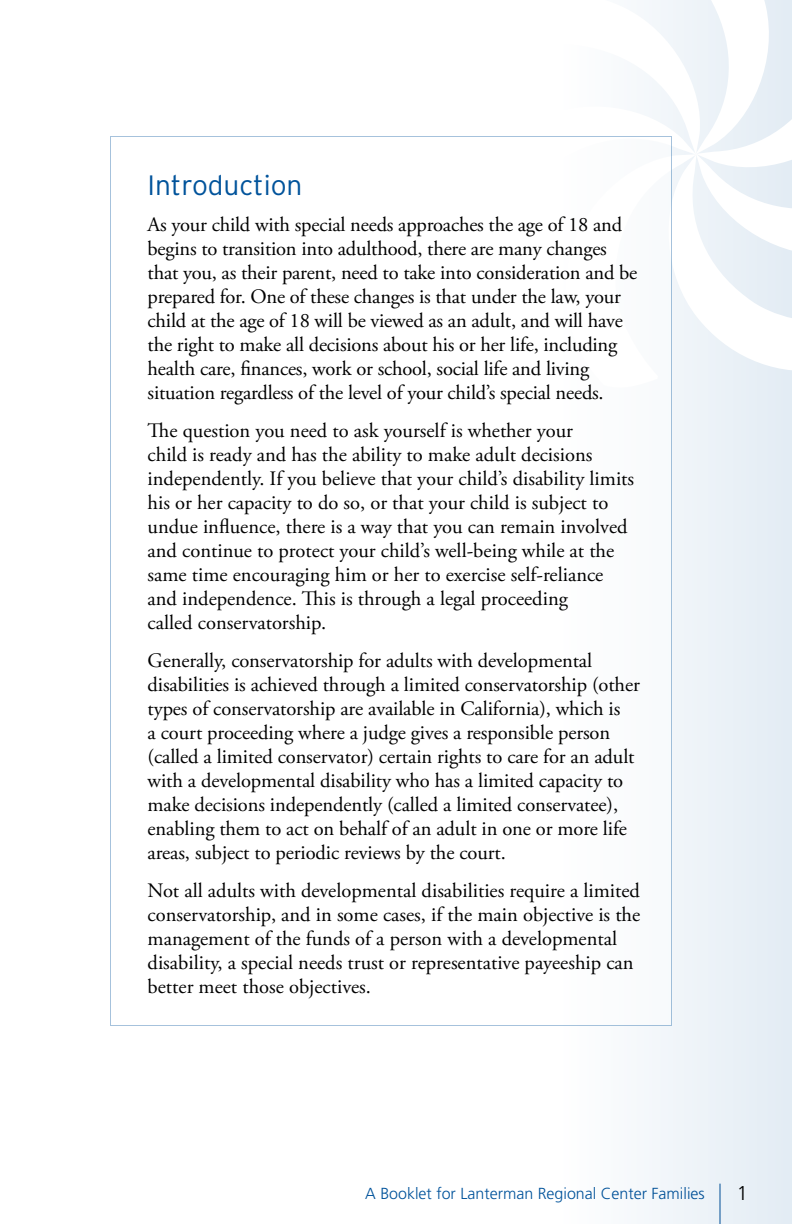
<style>
.page{position:relative;width:792px;height:1224px;background:#fff}
.page>*{position:absolute;margin:0;border:0;box-sizing:border-box;transform-origin:0 0}
.t1{font:300 28px "Interstate";color:#00539b}
.t2{font:20.4px/24px "Adobe Garamond Pro";letter-spacing:-.005em;color:#000}
.t3{font:300 20px "Frutiger";color:#000}
.t4{font:300 16px "Frutiger";color:#00539b}
</style>
<div class="page">
<div style="left:0;top:0;width:792px;height:1224px;background:linear-gradient(to right,#fff,#f1f5f9)"></div>
<svg style="left:458px;top:96px;width:24px;height:40px"></svg>
<svg style="left:482px;top:0;width:310px;height:388px"></svg>
<div style="left:110px;top:136px;width:562px;height:890px;background:#fff"></div>
<h1 class="t1" style="left:148px;top:169px;width:156px">Introduction</h1>
<p class="t2" style="left:148px;top:213px;width:491px">As your child with special needs approaches the age of 18 and begins to transition into adulthood, there are many changes that you, as their parent, need to take into consideration and be prepared for. One of these changes is that under the law, your child at the age of 18 will be viewed as an adult, and will have the right to make all decisions about his or her life, including health care, finances, work or school, social life and living situation regardless of the level of your child’s special needs.</p>
<p class="t2" style="left:148px;top:419px;width:488px">The question you need to ask yourself is whether your<br>child is ready and has the ability to make adult decisions independently. If you believe that your child’s disability limits his or her capacity to do so, or that your child is subject to undue influence, there is a way that you can remain involved and continue to protect your child’s well-being while at the same time encouraging him or her to exercise self-reliance and independence. This is through a legal proceeding<br>called conservatorship.</p>
<p class="t2" style="left:148px;top:649px;width:494px">Generally, conservatorship for adults with developmental disabilities is achieved through a limited conservatorship (other types of conservatorship are available in California), which is<br>a court proceeding where a judge gives a responsible person (called a limited conservator) certain rights to care for an adult with a developmental disability who has a limited capacity to make decisions independently (called a limited conservatee), enabling them to act on behalf of an adult in one or more life areas, subject to periodic reviews by the court.</p>
<p class="t2" style="left:148px;top:879px;width:494px">Not all adults with developmental disabilities require a limited conservatorship, and in some cases, if the main objective is the management of the funds of a person with a developmental disability, a special needs trust or representative payeeship can better meet those objectives.</p>
<p class="t4" style="left:365px;top:1185px;width:341px">A Booklet for Lanterman Regional Center Families</p>
<p class="t3" style="left:737px;top:1181px;width:13px">1</p>
</div>
